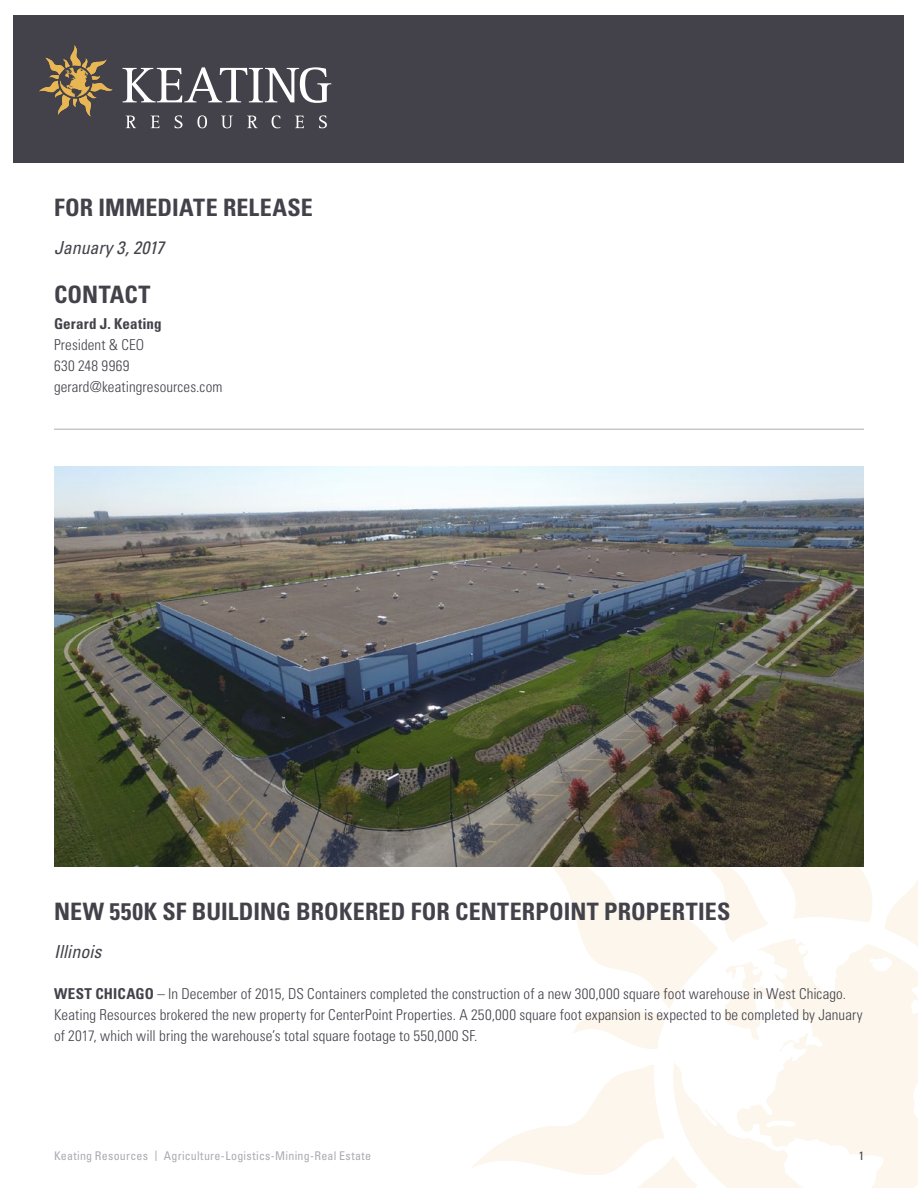
<style>
.page{position:relative;width:918px;height:1188px;background:#fff}
.page>*{position:absolute;margin:0;border:0;box-sizing:border-box;transform-origin:0 0}
.t1{font:700 condensed 24px "Univers LT Std";letter-spacing:.005em;color:#43424a}
.t2{font:italic condensed 18px "Univers LT Std";color:#43424a}
.t3{font:300 condensed 15px/21px "Univers LT Std";letter-spacing:.01em;color:#43424a}
.t4{font:700 condensed 15px "Univers LT Std";letter-spacing:.01em;color:#43424a}
.t5{font:condensed 12px "Univers LT Std";letter-spacing:.02em;color:#aaabb3}
.t6{font:condensed 12px "Univers LT Std";color:#43424a}
.s1{font-weight:700}
.s2{font-family:"DIN";font-stretch:normal}
</style>
<div class="page">
<svg style="left:553px;top:867px;width:365px;height:182px"></svg>
<svg style="left:723px;top:938px;width:195px;height:250px;fill:#fcf6ec"></svg>
<svg style="left:472px;top:1061px;width:348px;height:127px"></svg>
<div style="left:14px;top:15px;width:890px;height:148px;background:#43424a"></div>
<hr style="left:54px;top:429px;width:810px;height:1px;background:#43424a">
<svg style="left:123px;top:67px;width:208px;height:36px"></svg>
<svg style="left:126px;top:116px;width:10px;height:12px"></svg>
<svg style="left:151px;top:116px;width:8px;height:12px"></svg>
<svg style="left:175px;top:115px;width:8px;height:13px"></svg>
<svg style="left:197px;top:115px;width:10px;height:13px"></svg>
<svg style="left:222px;top:116px;width:10px;height:12px"></svg>
<svg style="left:247px;top:116px;width:11px;height:12px"></svg>
<svg style="left:272px;top:115px;width:8px;height:13px"></svg>
<svg style="left:295px;top:116px;width:9px;height:12px"></svg>
<svg style="left:319px;top:115px;width:8px;height:13px"></svg>
<svg style="left:39px;top:45px;width:74px;height:71px"></svg>
<img style="left:54px;top:466px;width:810px;height:401px">
<h1 class="t1" style="left:54px;top:193px;width:260px">FOR IMMEDIATE RELEASE</h1>
<p class="t2" style="left:54px;top:236px;width:112px">January 3, 2017</p>
<h1 class="t1" style="left:54px;top:280px;width:98px">CONTACT</h1>
<p class="t4" style="left:54px;top:314px;width:109px">Gerard J. Keating</p>
<p class="t3" style="left:54px;top:334px;width:170px">President &amp; CEO<br>630 248 9969 gerard@keatingresources.com</p>
<h1 class="t1" style="left:54px;top:897px;width:678px">NEW 550K SF BUILDING BROKERED FOR CENTERPOINT PROPERTIES</h1>
<p class="t2" style="left:54px;top:940px;width:49px">Illinois</p>
<p class="t3" style="left:54px;top:984px;width:810px"><span class="s1">WEST CHICAGO</span> – In December of 2015, DS Containers completed the construction of a new 300,000 square foot warehouse in West Chicago.<br>Keating Resources brokered the new property for CenterPoint Properties. A 250,000 square foot expansion is expected to be completed by January of 2017, which will bring the warehouse’s total square footage to 550,000 SF.</p>
<p class="t5" style="left:54px;top:1149px;width:319px">Keating Resources <span class="s2">|</span> Agriculture-Logistics-Mining-Real Estate</p>
<p class="t6" style="left:859px;top:1149px;width:7px">1</p>
</div>
